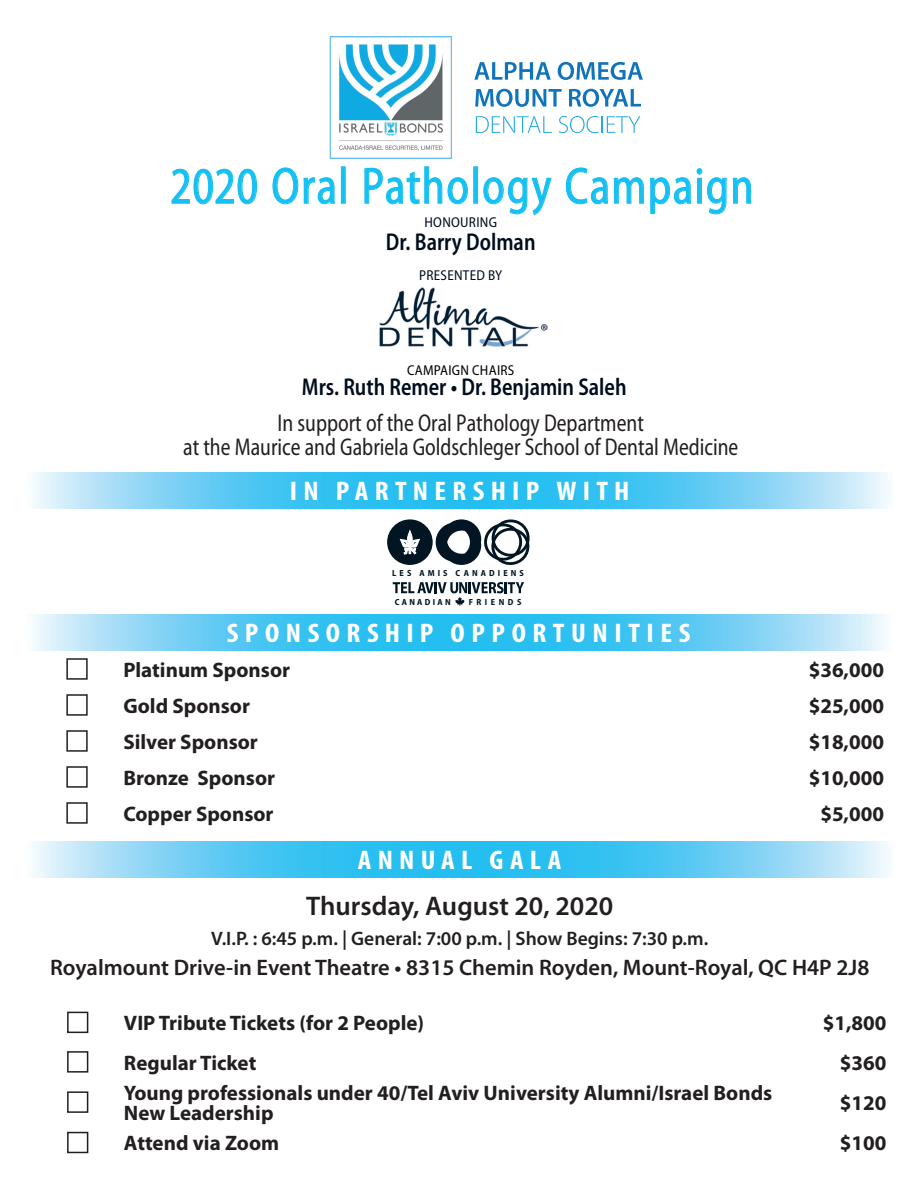
<style>
.page{position:relative;width:918px;height:1188px;background:#fff}
.page>*{position:absolute;margin:0;border:0;box-sizing:border-box;transform-origin:0 0}
.t1{font:semi-condensed 51.6px "Myriad Pro";letter-spacing:.03em;color:#15c0f2;scale:.88 1}
.t2{font:700 condensed 27px "Myriad Pro";letter-spacing:.215em;color:#fff;scale:1.1 1}
.t3{font:600 27px "Myriad Pro";color:#231f20}
.t4{font:semi-condensed 24.3px/24.3px "Myriad Pro";color:#231f20;text-align:center;scale:.88 1}
.t5{font:600 semi-condensed 24.3px "Myriad Pro";color:#000d1c;scale:.9 1}
.t6{font:600 22.5px "Myriad Pro";color:#231f20}
.t7{font:700 21px/19.5px "Myriad Pro";color:#231f20}
.t8{font:600 19.5px "Myriad Pro";color:#231f20}
.t9{font:semi-condensed 14.4px "Myriad Pro";letter-spacing:.02em;color:#010d1b}
.t10{font:semi-condensed 14.4px "Myriad Pro";letter-spacing:.02em;color:#000001}
.t11{font:700 semi-condensed 8.85px "Myriad Pro";letter-spacing:.35em;color:#011622}
.t12{font:700 semi-condensed 8.85px "Myriad Pro";letter-spacing:.27em;color:#011622}
.t13{font:700 semi-condensed 8.85px "Myriad Pro";letter-spacing:.395em;color:#011622}
</style>
<div class="page">
<div style="left:66px;top:658px;width:22px;height:22px;border:2px solid #231f20"></div>
<div style="left:66px;top:694px;width:22px;height:22px;border:2px solid #231f20"></div>
<div style="left:66px;top:730px;width:22px;height:22px;border:2px solid #231f20"></div>
<div style="left:66px;top:766px;width:22px;height:22px;border:2px solid #231f20"></div>
<div style="left:66px;top:802px;width:22px;height:22px;border:2px solid #231f20"></div>
<svg style="left:32px;top:615px;width:854px;height:36px;background:#64cdf3"></svg>
<svg style="left:32px;top:842px;width:857px;height:36px;background:#65cdf3"></svg>
<div style="left:67px;top:1012px;width:21px;height:21px;border:2px solid #231f20"></div>
<div style="left:67px;top:1051px;width:21px;height:22px;border:2px solid #231f20"></div>
<div style="left:67px;top:1091px;width:21px;height:22px;border:2px solid #231f20"></div>
<div style="left:67px;top:1132px;width:21px;height:21px;border:2px solid #231f20"></div>
<svg style="left:32px;top:472px;width:857px;height:37px;background:#65cdf3"></svg>
<svg style="left:436px;top:520px;width:94px;height:45px"></svg>
<div style="left:387px;top:520px;width:46px;height:45px;background:#011622;border-radius:50%"></div>
<svg style="left:400px;top:531px;width:19px;height:23px"></svg>
<svg style="left:393px;top:582px;width:131px;height:24px"></svg>
<svg style="left:172px;top:169px;width:85px;height:35px"></svg>
<svg style="left:273px;top:167px;width:25px;height:37px"></svg>
<svg style="left:304px;top:177px;width:31px;height:27px"></svg>
<div style="left:341px;top:167px;width:4px;height:37px;border:1px solid #15c0f2"></div>
<svg style="left:364px;top:166px;width:78px;height:38px"></svg>
<svg style="left:448px;top:177px;width:20px;height:27px"></svg>
<div style="left:473px;top:167px;width:5px;height:37px;border:1px solid #15c0f2"></div>
<svg style="left:483px;top:177px;width:69px;height:38px"></svg>
<svg style="left:566px;top:168px;width:42px;height:36px"></svg>
<svg style="left:614px;top:177px;width:30px;height:27px"></svg>
<svg style="left:650px;top:177px;width:41px;height:37px"></svg>
<svg style="left:697px;top:168px;width:30px;height:46px"></svg>
<svg style="left:733px;top:177px;width:18px;height:27px"></svg>
<img style="left:339px;top:44px;width:104px;height:107px">
<div style="left:330px;top:36px;width:122px;height:123px;border:1px solid #66bff1"></div>
<img style="left:379px;top:287px;width:169px;height:60px">
<svg style="left:476px;top:116px;width:76px;height:17px"></svg>
<svg style="left:559px;top:116px;width:81px;height:17px"></svg>
<svg style="left:474px;top:62px;width:77px;height:18px"></svg>
<svg style="left:558px;top:62px;width:85px;height:18px"></svg>
<svg style="left:475px;top:89px;width:87px;height:18px"></svg>
<svg style="left:569px;top:89px;width:72px;height:18px"></svg>
<h1 class="t1" style="left:170px;top:154px;width:664px">2020 Oral Pathology Campaign</h1>
<p class="t9" style="left:424px;top:213px;width:74px">HONOURING</p>
<p class="t5" style="left:386px;top:227px;width:168px">Dr. Barry Dolman</p>
<p class="t9" style="left:419px;top:266px;width:85px">PRESENTED BY</p>
<p class="t10" style="left:407px;top:361px;width:109px">CAMPAIGN CHAIRS</p>
<p class="t5" style="left:302px;top:371px;width:362px">Mrs. Ruth Remer • Dr. Benjamin Saleh</p>
<p class="t4" style="left:183px;top:410px;width:633px">In support of the Oral Pathology Department<br>at the Maurice and Gabriela Goldschleger School of Dental Medicine</p>
<p class="t2" style="left:290px;top:474px;width:310px">IN PARTNERSHIP WITH</p>
<p class="t11" style="left:392px;top:568px;width:133px">LES AMIS CANADIENS</p>
<p class="t12" style="left:395px;top:596px;width:58px">CANADIAN</p>
<p class="t13" style="left:469px;top:596px;width:54px">FRIENDS</p>
<p class="t2" style="left:227px;top:616px;width:423px">SPONSORSHIP OPPORTUNITIES</p>
<p class="t7" style="left:123px;top:659px;width:168px">Platinum Sponsor</p>
<p class="t7" style="left:809px;top:659px;width:77px">$36,000</p>
<p class="t7" style="left:123px;top:695px;width:128px">Gold Sponsor</p>
<p class="t7" style="left:809px;top:695px;width:77px">$25,000</p>
<p class="t7" style="left:123px;top:731px;width:136px">Silver Sponsor</p>
<p class="t7" style="left:809px;top:731px;width:77px">$18,000</p>
<p class="t7" style="left:123px;top:767px;width:153px">Bronze Sponsor</p>
<p class="t7" style="left:809px;top:767px;width:77px">$10,000</p>
<p class="t7" style="left:123px;top:803px;width:152px">Copper Sponsor</p>
<p class="t7" style="left:820px;top:803px;width:65px">$5,000</p>
<p class="t2" style="left:358px;top:843px;width:186px">ANNUAL GALA</p>
<p class="t3" style="left:306px;top:889px;width:309px">Thursday, August 20, 2020</p>
<p class="t8" style="left:211px;top:926px;width:499px">V.I.P. : 6:45 p.m. | General: 7:00 p.m. | Show Begins: 7:30 p.m.</p>
<p class="t6" style="left:50px;top:953px;width:821px">Royalmount Drive-in Event Theatre • 8315 Chemin Royden, Mount-Royal, QC H4P 2J8</p>
<p class="t7" style="left:124px;top:1013px;width:302px">VIP Tribute Tickets (for 2 People)</p>
<p class="t7" style="left:823px;top:1013px;width:65px">$1,800</p>
<p class="t7" style="left:124px;top:1052px;width:134px">Regular Ticket</p>
<p class="t7" style="left:840px;top:1052px;width:48px">$360</p>
<p class="t7" style="left:124px;top:1083px;width:650px">Young professionals under 40/Tel Aviv University Alumni/Israel Bonds<br>New Leadership</p>
<p class="t7" style="left:840px;top:1093px;width:48px">$120</p>
<p class="t7" style="left:124px;top:1133px;width:157px">Attend via Zoom</p>
<p class="t7" style="left:840px;top:1133px;width:48px">$100</p>
</div>
